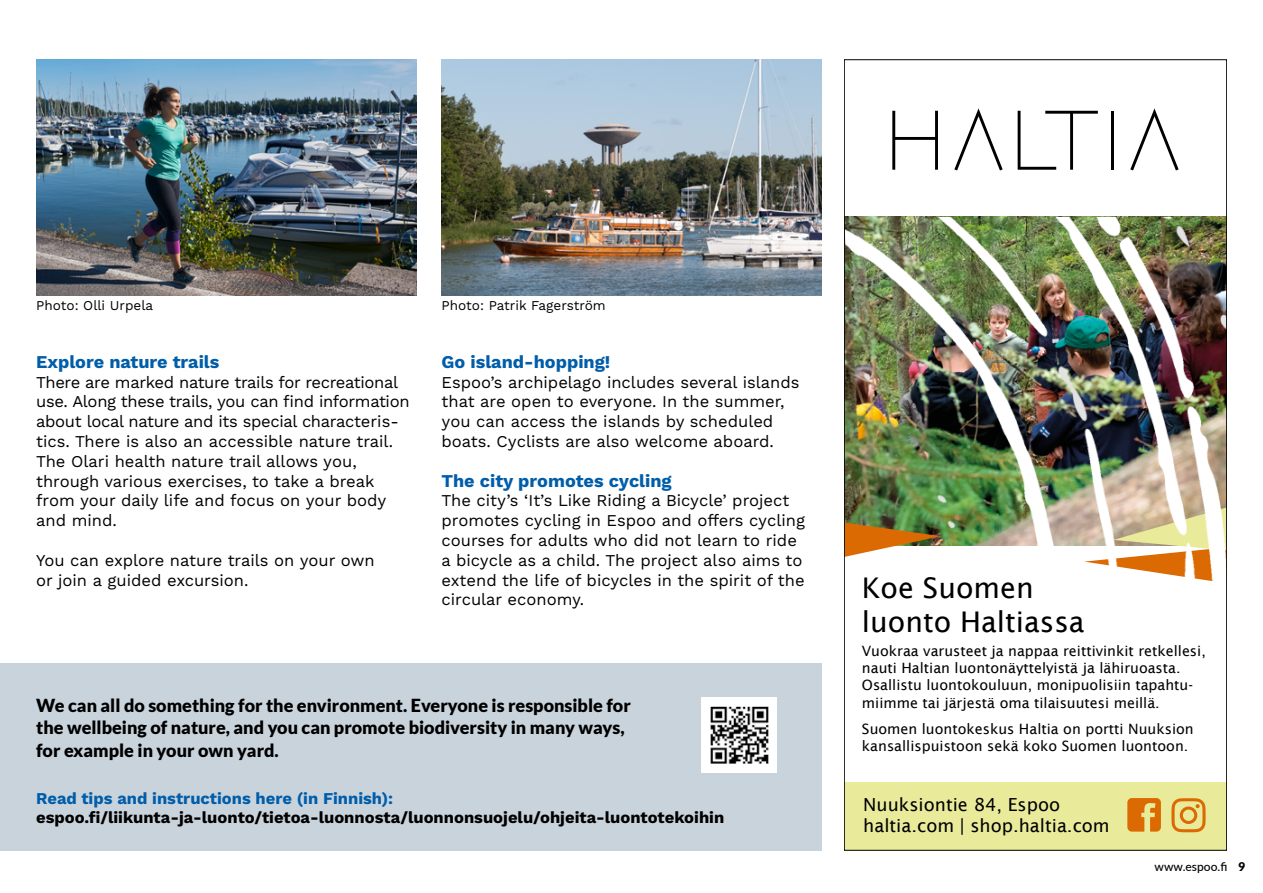
<style>
.page{position:relative;width:1263px;height:893px;background:#fff}
.page>*{position:absolute;margin:0;border:0;box-sizing:border-box;transform-origin:0 0}
.t1{font:28.5px/34.2px "Lucida Sans";color:#000}
._4_nosto_musta{font:900 18px "Lato";color:#000}
._2_valiotsikko{font:700 18px "Work Sans";color:#005da9}
.t2{font:18px/21.6px "Lucida Sans";color:#000}
._2_leipis{font:16.5px/19.8px "Work Sans";color:#000}
._2_leipis-2{font:700 16.5px "Work Sans";color:#000}
._2_leipis-3{font:700 16.5px "Work Sans";color:#005da9}
.t3{font:14.25px/17.1px "Lucida Sans";color:#000}
.krediitit{font:13.5px "Work Sans";color:#000}
.t4{font:500 12px "Lato";color:#000}
.s1{font-weight:900}
</style>
<div class="page">
<div style="left:0;top:663px;width:821px;height:187px;background:#c9d3dc"></div>
<img style="left:36px;top:60px;width:380px;height:236px">
<img style="left:441px;top:60px;width:380px;height:236px">
<img style="left:702px;top:697px;width:75px;height:75px">
<img style="left:846px;top:217px;width:379px;height:365px">
<div style="left:844px;top:782px;width:383px;height:68px;background:#e9eb9b"></div>
<hr style="left:1111px;top:111px;width:3px;height:59px;background:#000">
<svg style="left:1018px;top:111px;width:80px;height:59px"></svg>
<svg style="left:892px;top:111px;width:46px;height:59px"></svg>
<svg style="left:954px;top:108px;width:49px;height:62px"></svg>
<svg style="left:1130px;top:108px;width:48px;height:62px"></svg>
<svg style="left:1171px;top:798px;width:34px;height:34px"></svg>
<svg style="left:1127px;top:798px;width:34px;height:34px"></svg>
<p class="krediitit" style="left:36px;top:297px;width:118px">Photo: Olli Urpela</p>
<p class="krediitit" style="left:441px;top:297px;width:166px">Photo: Patrik Fagerström</p>
<p class="_2_valiotsikko" style="left:36px;top:351px;width:185px">Explore nature trails</p>
<p class="_2_leipis" style="left:36px;top:373px;width:375px">There are marked nature trails for recreational use. Along these trails, you can find information about local nature and its special characteris&shy;tics. There is also an accessible nature trail.<br>The Olari health nature trail allows you, through various exercises, to take a break from your daily life and focus on your body and mind.</p>
<p class="_2_leipis" style="left:36px;top:551px;width:340px">You can explore nature trails on your own or join a guided excursion.</p>
<p class="_2_valiotsikko" style="left:441px;top:351px;width:170px">Go island-hopping!</p>
<p class="_2_leipis" style="left:441px;top:373px;width:359px">Espoo’s archipelago includes several islands that are open to everyone. In the summer, you can access the islands by scheduled boats. Cyclists are also welcome aboard.</p>
<p class="_2_valiotsikko" style="left:441px;top:470px;width:232px">The city promotes cycling</p>
<p class="_2_leipis" style="left:441px;top:492px;width:365px">The city’s ‘It’s Like Riding a Bicycle’ project promotes cycling in Espoo and offers cycling courses for adults who did not learn to ride a bicycle as a child. The project also aims to extend the life of bicycles in the spirit of the circular economy.</p>
<p class="_4_nosto_musta" style="left:36px;top:695px;width:596px">We can all do something for the environment. Everyone is responsible for</p>
<p class="_4_nosto_musta" style="left:36px;top:717px;width:590px">the wellbeing of nature, and you can promote biodiversity in many ways,</p>
<p class="_4_nosto_musta" style="left:36px;top:740px;width:244px">for example in your own yard.</p>
<p class="_2_leipis-3" style="left:36px;top:788px;width:358px">Read tips and instructions here (in Finnish):</p>
<p class="_2_leipis-2" style="left:36px;top:808px;width:690px">espoo.fi/liikunta-ja-luonto/tietoa-luonnosta/luonnonsuojelu/ohjeita-luontotekoihin</p>
<p class="t1" style="left:862px;top:571px;width:224px">Koe Suomen luonto Haltiassa</p>
<p class="t3" style="left:862px;top:643px;width:345px">Vuokraa varusteet ja nappaa reittivinkit retkellesi, nauti Haltian luontonäyttelyistä ja lähiruoasta.<br>Osallistu luontokouluun, monipuolisiin tapahtu&shy;miimme tai järjestä oma tilaisuutesi meillä.</p>
<p class="t3" style="left:862px;top:721px;width:333px">Suomen luontokeskus Haltia on portti Nuuksion kansallispuistoon sekä koko Suomen luontoon.</p>
<p class="t2" style="left:863px;top:793px;width:248px">Nuuksiontie 84, Espoo haltia.com | shop.haltia.com</p>
<p class="t4" style="left:1154px;top:858px;width:92px">www.espoo.fi <span class="s1">9</span></p>
</div>
